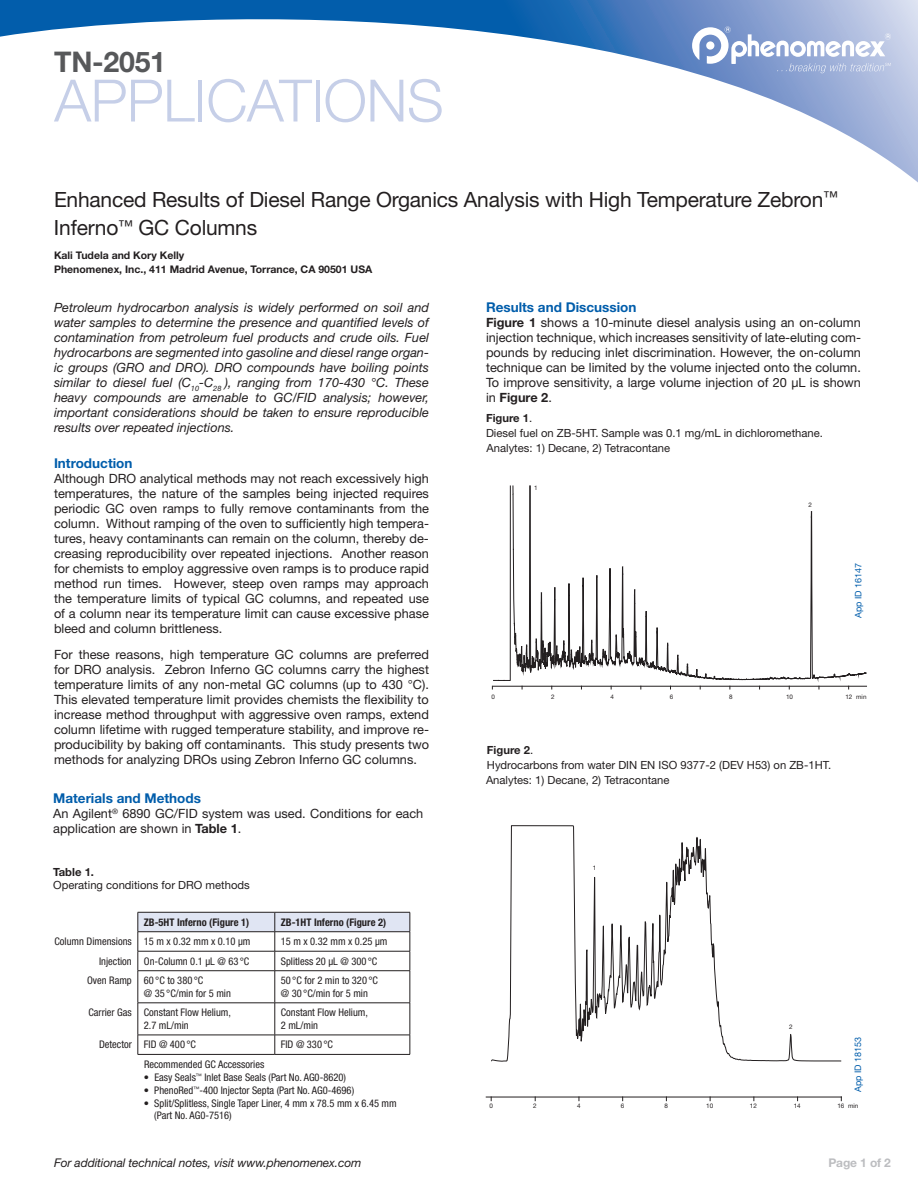
<style>
.page{position:relative;width:918px;height:1188px;background:#fff}
.page>*{position:absolute;margin:0;border:0;box-sizing:border-box;transform-origin:0 0}
.t1{font:300 58.5px "Helvetica Neue LT Std";letter-spacing:-.01em;color:#c6cfe8}
.t2{font:700 28.5px "Helvetica Neue LT Std";letter-spacing:-.01em;color:#57585a}
.t3{font:21px/28.5px "Helvetica Neue LT Std";letter-spacing:-.01em;color:#231f20}
.t4{font:700 13.5px "Helvetica Neue LT Std";color:#015dab}
.t5{font:12.75px/15px "Helvetica Neue LT Std";color:#231f20;text-align:justify}
.t6{font:italic 12.75px/15px "Helvetica Neue LT Std";color:#231f20;text-align:justify}
.t7{font:italic 12px "Helvetica Neue LT Std";letter-spacing:-.01em;color:#231f20}
.t8{font:700 12px "Helvetica Neue LT Std";letter-spacing:-.01em;color:#bcbdc0}
.t9{font:11.25px/15px "Helvetica Neue LT Std";color:#231f20}
.t10{font:700 11.25px "Helvetica Neue LT Std";color:#231f20}
.t11{font:condensed 10.5px/12.6px "Helvetica Neue LT Std";color:#231f20}
.t12{font:700 10.5px/13.5px "Helvetica Neue LT Std";color:#231f20}
.t13{font:700 condensed 10.5px "Helvetica Neue LT Std";color:#231f20}
.t14{font:9px "Helvetica Neue LT Std";color:#015dab}
.t15{font:7.5px "Helvetica Neue LT Std";color:#231f20}
.t16{font:6.3px "Helvetica Neue LT Std";color:#231f20}
.s1{font-weight:700}
</style>
<div class="page">
<svg style="left:0;top:0;width:918px;height:182px"></svg>
<svg style="left:692px;top:26px;width:199px;height:47px"></svg>
<hr style="left:275px;top:971px;width:1px;height:32px;background:#231f20">
<hr style="left:410px;top:971px;width:1px;height:32px;background:#231f20">
<hr style="left:138px;top:1003px;width:137px;height:1px;background:#231f20">
<hr style="left:275px;top:1003px;width:135px;height:1px;background:#231f20">
<hr style="left:275px;top:1003px;width:1px;height:32px;background:#231f20">
<hr style="left:410px;top:1003px;width:1px;height:32px;background:#231f20">
<hr style="left:138px;top:1035px;width:137px;height:1px;background:#231f20">
<hr style="left:275px;top:1035px;width:135px;height:1px;background:#231f20">
<svg style="left:275px;top:1035px;width:1px;height:19px"></svg>
<svg style="left:410px;top:1035px;width:1px;height:19px"></svg>
<hr style="left:138px;top:1054px;width:137px;height:1px;background:#231f20">
<hr style="left:275px;top:1054px;width:135px;height:1px;background:#231f20">
<svg style="left:138px;top:912px;width:273px;height:59px"></svg>
<hr style="left:138px;top:971px;width:1px;height:32px;background:#231f20">
<hr style="left:138px;top:1003px;width:1px;height:32px;background:#231f20">
<svg style="left:138px;top:1035px;width:1px;height:19px"></svg>
<svg style="left:536px;top:511px;width:331px;height:179px"></svg>
<hr style="left:493px;top:686px;width:374px;height:1px;background:#231f20">
<svg style="left:491px;top:485px;width:45px;height:205px"></svg>
<hr style="left:486px;top:1097px;width:355px;height:1px;background:#231f20">
<svg style="left:491px;top:825px;width:351px;height:277px"></svg>
<h2 class="t2" style="left:54px;top:45px;width:113px">TN-2051</h2>
<h1 class="t1" style="left:54px;top:65px;width:391px">APPLICATIONS</h1>
<h3 class="t3" style="left:54px;top:185px;width:786px">Enhanced Results of Diesel Range Organics Analysis with High Temperature Zebron<sup>™<br></sup>Inferno<sup>™</sup> GC Columns</h3>
<p class="t12" style="left:54px;top:249px;width:320px">Kali Tudela and Kory Kelly<br>Phenomenex, Inc., 411 Madrid Avenue, Torrance, CA 90501 USA</p>
<p class="t6" style="left:54px;top:300px;width:377px">Petroleum hydrocarbon analysis is widely performed on soil and water samples to determine the presence and quantified levels of contamination from petroleum fuel products and crude oils. Fuel hydrocarbons are segmented into gasoline and diesel range organ&shy;ic groups (GRO and DRO). DRO compounds have boiling points similar to diesel fuel (C<sub>10</sub>-C<sub>28</sub> ), ranging from 170-430 °C. These heavy compounds are amenable to GC/FID analysis; however, important considerations should be taken to ensure reproducible results over repeated injections.</p>
<p class="t4" style="left:54px;top:455px;width:80px">Introduction</p>
<p class="t5" style="left:54px;top:471px;width:377px">Although DRO analytical methods may not reach excessively high temperatures, the nature of the samples being injected requires periodic GC oven ramps to fully remove contaminants from the column. Without ramping of the oven to sufficiently high tempera&shy;tures, heavy contaminants can remain on the column, thereby de&shy;creasing reproducibility over repeated injections. Another reason for chemists to employ aggressive oven ramps is to produce rapid method run times. However, steep oven ramps may approach the temperature limits of typical GC columns, and repeated use of a column near its temperature limit can cause excessive phase bleed and column brittleness.</p>
<p class="t5" style="left:54px;top:647px;width:377px">For these reasons, high temperature GC columns are preferred for DRO analysis. Zebron Inferno GC columns carry the highest temperature limits of any non-metal GC columns (up to 430 °C).<br>This elevated temperature limit provides chemists the flexibility to increase method throughput with aggressive oven ramps, extend column lifetime with rugged temperature stability, and improve re&shy;producibility by baking off contaminants. This study presents two methods for analyzing DROs using Zebron Inferno GC columns.</p>
<p class="t4" style="left:486px;top:299px;width:152px">Results and Discussion</p>
<p class="t5" style="left:486px;top:315px;width:376px"><span class="s1">Figure 1</span> shows a 10-minute diesel analysis using an on-column injection technique, which increases sensitivity of late-eluting com&shy;pounds by reducing inlet discrimination. However, the on-column technique can be limited by the volume injected onto the column.<br>To improve sensitivity, a large volume injection of 20 µL is shown in <span class="s1">Figure 2</span>.</p>
<p class="t9" style="left:486px;top:411px;width:338px"><span class="s1">Figure 1</span>.<br>Diesel fuel on ZB-5HT. Sample was 0.1 mg/mL in dichloromethane.<br>Analytes: 1) Decane, 2) Tetracontane</p>
<p class="t16" style="left:534px;top:484px;width:5px">1</p>
<p class="t16" style="left:809px;top:501px;width:5px">2</p>
<p class="t14" style="left:853px;top:618px;width:57px;rotate:-90deg">App ID 16147</p>
<p class="t16" style="left:610px;top:693px;width:5px">4</p>
<p class="t16" style="left:670px;top:693px;width:5px">6</p>
<p class="t16" style="left:729px;top:693px;width:5px">8</p>
<p class="t16" style="left:786px;top:693px;width:8px">10</p>
<p class="t16" style="left:845px;top:693px;width:23px">12 min</p>
<p class="t16" style="left:492px;top:693px;width:5px">0</p>
<p class="t16" style="left:551px;top:693px;width:5px">2</p>
<p class="t9" style="left:486px;top:742px;width:347px"><span class="s1">Figure 2</span>.<br>Hydrocarbons from water DIN EN ISO 9377-2 (DEV H53) on ZB-1HT.<br>Analytes: 1) Decane, 2) Tetracontane</p>
<p class="t15" style="left:505px;top:762px;width:23px">18153</p>
<p class="t4" style="left:53px;top:790px;width:149px">Materials and Methods</p>
<p class="t5" style="left:53px;top:806px;width:372px">An Agilent<sup>®</sup> 6890 GC/FID system was used. Conditions for each application are shown in <span class="s1">Table 1</span>.</p>
<p class="t10" style="left:53px;top:865px;width:42px">Table 1.</p>
<p class="t9" style="left:53px;top:878px;width:198px">Operating conditions for DRO methods</p>
<p class="t13" style="left:144px;top:916px;width:107px">ZB-5HT Inferno (Figure 1)</p>
<p class="t13" style="left:281px;top:916px;width:107px">ZB-1HT Inferno (Figure 2)</p>
<p class="t11" style="left:54px;top:935px;width:198px">Column Dimensions 15 m x 0.32 mm x 0.10 μm</p>
<p class="t11" style="left:281px;top:935px;width:108px">15 m x 0.32 mm x 0.25 μm</p>
<p class="t11" style="left:99px;top:955px;width:152px">Injection On-Column 0.1 μL @ 63 °C</p>
<p class="t11" style="left:281px;top:955px;width:98px">Splitless 20 μL @ 300 °C</p>
<p class="t11" style="left:144px;top:974px;width:89px;text-indent:-57px">Oven Ramp 60 °C to 380 °C<br>@ 35 °C/min for 5 min</p>
<p class="t11" style="left:281px;top:974px;width:99px">50 °C for 2 min to 320 °C @ 30 °C/min for 5 min</p>
<p class="t11" style="left:144px;top:1006px;width:89px;text-indent:-55px">Carrier Gas Constant Flow Helium,<br>2.7 mL/min</p>
<p class="t11" style="left:281px;top:1006px;width:89px">Constant Flow Helium,<br>2 mL/min</p>
<p class="t11" style="left:99px;top:1038px;width:99px">Detector FID @ 400 °C</p>
<p class="t11" style="left:281px;top:1038px;width:54px">FID @ 330 °C</p>
<p class="t11" style="left:144px;top:1058px;width:122px">Recommended GC Accessories</p>
<p class="t11" style="left:144px;top:1071px;width:204px">• Easy Seals<sup>™</sup> Inlet Base Seals (Part No. AG0-8620)</p>
<p class="t11" style="left:144px;top:1084px;width:212px">• PhenoRed<sup>™</sup>-400 Injector Septa (Part No. AG0-4696)</p>
<p class="t11" style="left:154px;top:1097px;width:244px;text-indent:-10px">• Split/Splitless, Single Taper Liner, 4 mm x 78.5 mm x 6.45 mm (Part No. AG0-7516)</p>
<p class="t16" style="left:593px;top:864px;width:5px">1</p>
<p class="t16" style="left:789px;top:1023px;width:5px">2</p>
<p class="t14" style="left:853px;top:1092px;width:57px;rotate:-90deg">App ID 18153</p>
<p class="t16" style="left:490px;top:1102px;width:5px">0</p>
<p class="t16" style="left:533px;top:1102px;width:5px">2</p>
<p class="t16" style="left:577px;top:1102px;width:5px">4</p>
<p class="t16" style="left:621px;top:1102px;width:5px">6</p>
<p class="t16" style="left:664px;top:1102px;width:5px">8</p>
<p class="t16" style="left:706px;top:1102px;width:9px">10</p>
<p class="t16" style="left:750px;top:1102px;width:9px">12</p>
<p class="t16" style="left:794px;top:1102px;width:9px">14</p>
<p class="t16" style="left:837px;top:1102px;width:23px">16 min</p>
<p class="t7" style="left:54px;top:1156px;width:309px">For additional technical notes, visit www.phenomenex.com</p>
<p class="t8" style="left:828px;top:1155px;width:64px">Page 1 of 2</p>
</div>
